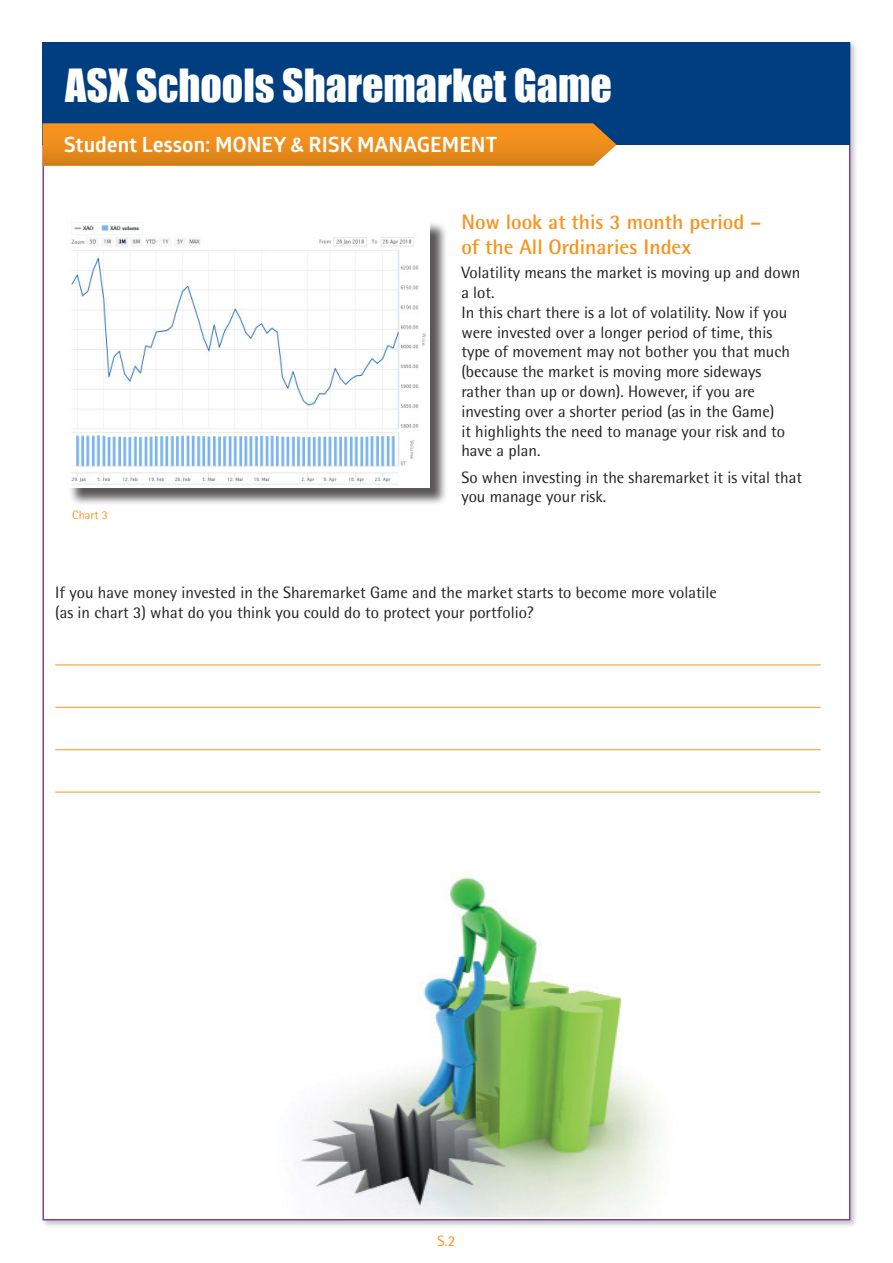
<style>
.page{position:relative;width:893px;height:1263px;background:#fff}
.page>*{position:absolute;margin:0;border:0;box-sizing:border-box;transform-origin:0 0}
.t1{font:42px "Impact";color:#fff}
._3_Subheading_1{font:700 21px/25.2px "Rotis Semi Sans Pro";color:#f7931d}
.t2{font:700 21px "Glober";color:#fff}
._4_Body{font:16.5px/19.8px "Rotis Semi Sans Pro";color:#231f20}
.t3{font:15px "Rotis Semi Sans Pro";color:#f7931d}
._6_Captions{font:12px "Rotis Semi Sans Pro";color:#f7931d}
</style>
<div class="page">
<div style="left:41px;top:41px;width:817px;height:1187px;background:#231f20;opacity:.25"></div>
<div style="left:43px;top:43px;width:807px;height:1177px;background:#fff;border:2px solid #7b4399"></div>
<div style="left:43px;top:43px;width:807px;height:102px;background:#013e80"></div>
<svg style="left:43px;top:123px;width:574px;height:43px;background:#e68b1f"></svg>
<img style="left:296px;top:873px;width:364px;height:344px">
<hr style="left:55px;top:664px;width:766px;height:1px;background:#f7931d">
<hr style="left:55px;top:707px;width:766px;height:1px;background:#f7931d">
<hr style="left:55px;top:749px;width:766px;height:1px;background:#f7931d">
<hr style="left:55px;top:792px;width:766px;height:1px;background:#f7931d">
<div style="left:69px;top:221px;width:379px;height:286px;background:#231f20;opacity:.75"></div>
<img style="left:67px;top:221px;width:362px;height:267px">
<h1 class="t1" style="left:65px;top:53px;width:548px">ASX Schools Sharemarket Game</h1>
<p class="t2" style="left:64px;top:130px;width:435px">Student Lesson: MONEY &amp; RISK MANAGEMENT</p>
<p class="_6_Captions" style="left:72px;top:508px;width:37px">Chart 3</p>
<p class="_3_Subheading_1" style="left:461px;top:209px;width:302px">Now look at this 3 month period – of the All Ordinaries Index</p>
<p class="_4_Body" style="left:461px;top:263px;width:341px">Volatility means the market is moving up and down a lot.<br>In this chart there is a lot of volatility. Now if you were invested over a longer period of time, this type of movement may not bother you that much (because the market is moving more sideways rather than up or down). However, if you are investing over a shorter period (as in the Game)<br>it highlights the need to manage your risk and to have a plan.</p>
<p class="_4_Body" style="left:461px;top:467px;width:342px">So when investing in the sharemarket it is vital that you manage your risk.</p>
<p class="_4_Body" style="left:55px;top:583px;width:663px">If you have money invested in the Sharemarket Game and the market starts to become more volatile (as in chart 3) what do you think you could do to protect your portfolio?</p>
<p class="t3" style="left:438px;top:1232px;width:19px">S.2</p>
</div>
